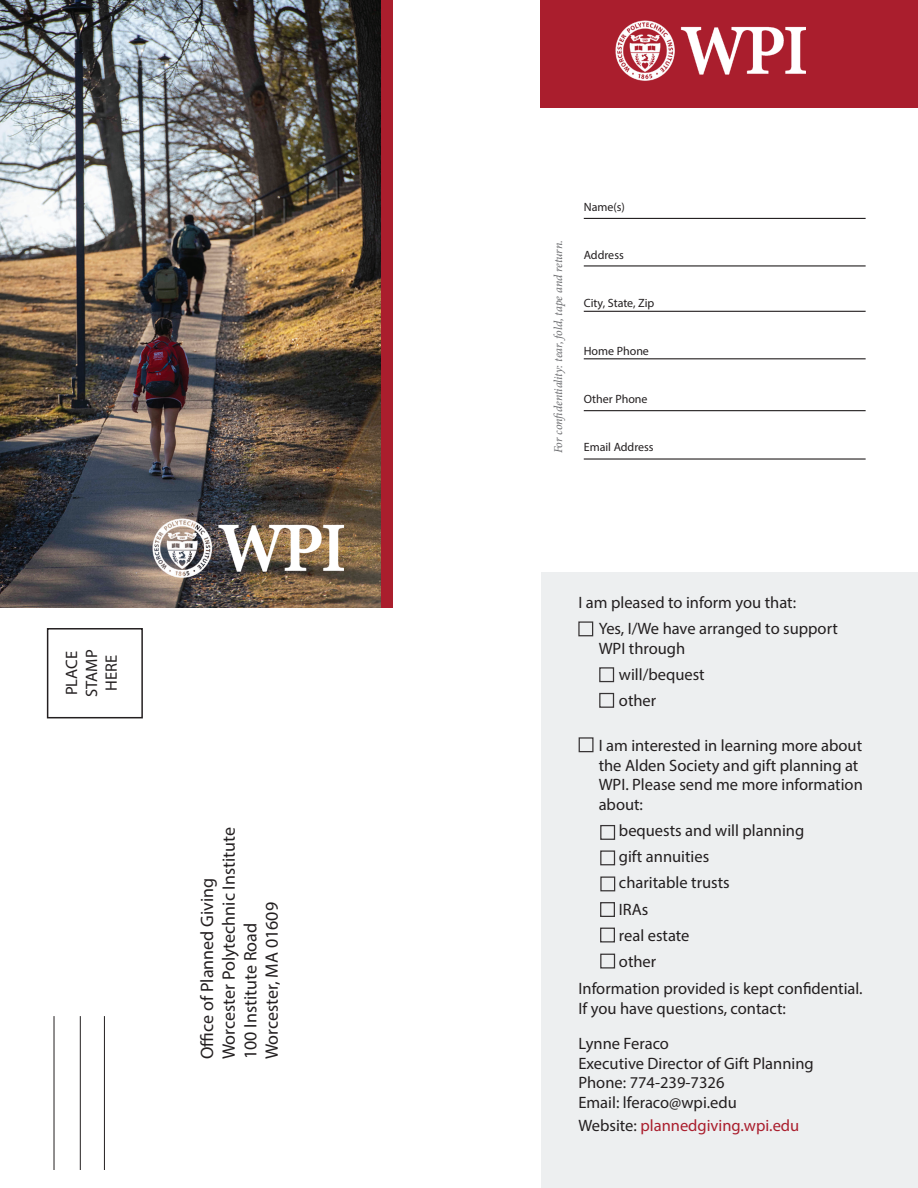
<style>
.page{position:relative;width:918px;height:1188px;background:#fff}
.page>*{position:absolute;margin:0;border:0;box-sizing:border-box;transform-origin:0 0}
.THEIR_ADDRESS__busin{font:18px "Myriad Pro";color:#231f20}
.FORM_TEXT__Myriad_Pr{font:16.5px/19.8px "Myriad Pro";color:#231f20}
.FORM_TEXT_indented{font:16.5px/19.5px "Myriad Pro";color:#231f20}
.FORM_TEXT_indented_m{font:16.5px "Myriad Pro";color:#231f20}
.FORM_TEXT__Myriad_Pr-2{font:16.5px "Myriad Pro";color:#aa1e2d}
.PLACE_STAMP_HERE{font:16.5px "Myriad Pro";color:#231f20}
.ADDRESS_fields_on_te{font:12px "Myriad Pro";color:#231f20}
.TEAR_here_note__mini{font:italic 12px "Minion Pro";letter-spacing:-.01em;color:#6c6d70}
.s1{color:#231f20}
</style>
<div class="page">
<img style="left:0;top:0;width:381px;height:607px">
<img style="left:152px;top:517px;width:191px;height:62px">
<div style="left:381px;top:0;width:12px;height:607px;background:#aa1e2d"></div>
<div style="left:47px;top:628px;width:96px;height:90px;border:2px solid #231f20"></div>
<hr style="left:54px;top:1016px;width:1px;height:154px;background:#231f20">
<hr style="left:80px;top:1016px;width:1px;height:154px;background:#231f20">
<hr style="left:104px;top:1016px;width:1px;height:154px;background:#231f20">
<div style="left:540px;top:0;width:378px;height:108px;background:#aa1e2d"></div>
<hr style="left:584px;top:458px;width:282px;height:2px;background:#231f20">
<hr style="left:584px;top:218px;width:282px;height:1px;background:#231f20">
<hr style="left:584px;top:410px;width:282px;height:1px;background:#231f20">
<hr style="left:584px;top:358px;width:282px;height:1px;background:#231f20">
<hr style="left:584px;top:311px;width:282px;height:1px;background:#231f20">
<hr style="left:584px;top:265px;width:282px;height:2px;background:#231f20">
<div style="left:542px;top:573px;width:376px;height:615px;background:#edeff0"></div>
<div style="left:600px;top:825px;width:15px;height:15px;border:1px solid #231f20"></div>
<div style="left:600px;top:850px;width:15px;height:15px;border:1px solid #231f20"></div>
<div style="left:600px;top:876px;width:15px;height:15px;border:1px solid #231f20"></div>
<div style="left:600px;top:928px;width:15px;height:15px;border:1px solid #231f20"></div>
<div style="left:600px;top:954px;width:15px;height:15px;border:1px solid #231f20"></div>
<div style="left:600px;top:902px;width:15px;height:15px;border:1px solid #231f20"></div>
<div style="left:599px;top:693px;width:15px;height:15px;border:1px solid #231f20"></div>
<div style="left:578px;top:621px;width:15px;height:15px;border:1px solid #231f20"></div>
<div style="left:599px;top:667px;width:15px;height:15px;border:1px solid #231f20"></div>
<div style="left:579px;top:737px;width:15px;height:15px;border:1px solid #231f20"></div>
<img style="left:615px;top:20px;width:190px;height:61px">
<p class="PLACE_STAMP_HERE" style="left:62px;top:695px;width:46px;rotate:-90deg">PLACE</p>
<p class="PLACE_STAMP_HERE" style="left:81px;top:697px;width:49px;rotate:-90deg">STAMP</p>
<p class="PLACE_STAMP_HERE" style="left:101px;top:691px;width:37px;rotate:-90deg">HERE</p>
<p class="THEIR_ADDRESS__busin" style="left:218px;top:1059px;width:234px;rotate:-90deg">Worcester Polytechnic Institute</p>
<p class="THEIR_ADDRESS__busin" style="left:196px;top:1059px;width:183px;rotate:-90deg">Office of Planned Giving</p>
<p class="THEIR_ADDRESS__busin" style="left:239px;top:1059px;width:138px;rotate:-90deg">100 Institute Road</p>
<p class="THEIR_ADDRESS__busin" style="left:261px;top:1059px;width:158px;rotate:-90deg">Worcester, MA 01609</p>
<p class="TEAR_here_note__mini" style="left:550px;top:453px;width:215px;rotate:-90deg">For confidentiality: tear, fold, tape and return.</p>
<p class="ADDRESS_fields_on_te" style="left:584px;top:199px;width:43px">Name(s)</p>
<p class="ADDRESS_fields_on_te" style="left:584px;top:247px;width:42px">Address</p>
<p class="ADDRESS_fields_on_te" style="left:584px;top:296px;width:72px">City, State, Zip</p>
<p class="ADDRESS_fields_on_te" style="left:584px;top:344px;width:67px">Home Phone</p>
<p class="ADDRESS_fields_on_te" style="left:584px;top:392px;width:65px">Other Phone</p>
<p class="ADDRESS_fields_on_te" style="left:584px;top:440px;width:71px">Email Address</p>
<p class="FORM_TEXT__Myriad_Pr" style="left:578px;top:592px;width:219px">I am pleased to inform you that:</p>
<p class="FORM_TEXT_indented" style="left:599px;top:619px;width:241px">Yes, I/We have arranged to support<br>WPI through</p>
<p class="FORM_TEXT_indented_m" style="left:619px;top:664px;width:87px">will/bequest</p>
<p class="FORM_TEXT_indented_m" style="left:619px;top:690px;width:39px">other</p>
<p class="FORM_TEXT_indented" style="left:599px;top:736px;width:266px">I am interested in learning more about the Alden Society and gift planning at<br>WPI. Please send me more information about:</p>
<p class="FORM_TEXT_indented_m" style="left:619px;top:820px;width:187px">bequests and will planning</p>
<p class="FORM_TEXT_indented_m" style="left:619px;top:846px;width:92px">gift annuities</p>
<p class="FORM_TEXT_indented_m" style="left:619px;top:873px;width:112px">charitable trusts</p>
<p class="FORM_TEXT_indented_m" style="left:619px;top:899px;width:31px">IRAs</p>
<p class="FORM_TEXT_indented_m" style="left:619px;top:925px;width:72px">real estate</p>
<p class="FORM_TEXT_indented_m" style="left:619px;top:951px;width:39px">other</p>
<p class="FORM_TEXT__Myriad_Pr" style="left:578px;top:978px;width:286px">Information provided is kept confidential.<br>If you have questions, contact:</p>
<p class="FORM_TEXT__Myriad_Pr" style="left:578px;top:1033px;width:237px">Lynne Feraco<br>Executive Director of Gift Planning<br>Phone: 774-239-7326<br>Email: lferaco@wpi.edu</p>
<p class="FORM_TEXT__Myriad_Pr-2" style="left:578px;top:1115px;width:222px"><span class="s1">Website:</span> plannedgiving.wpi.edu</p>
</div>
